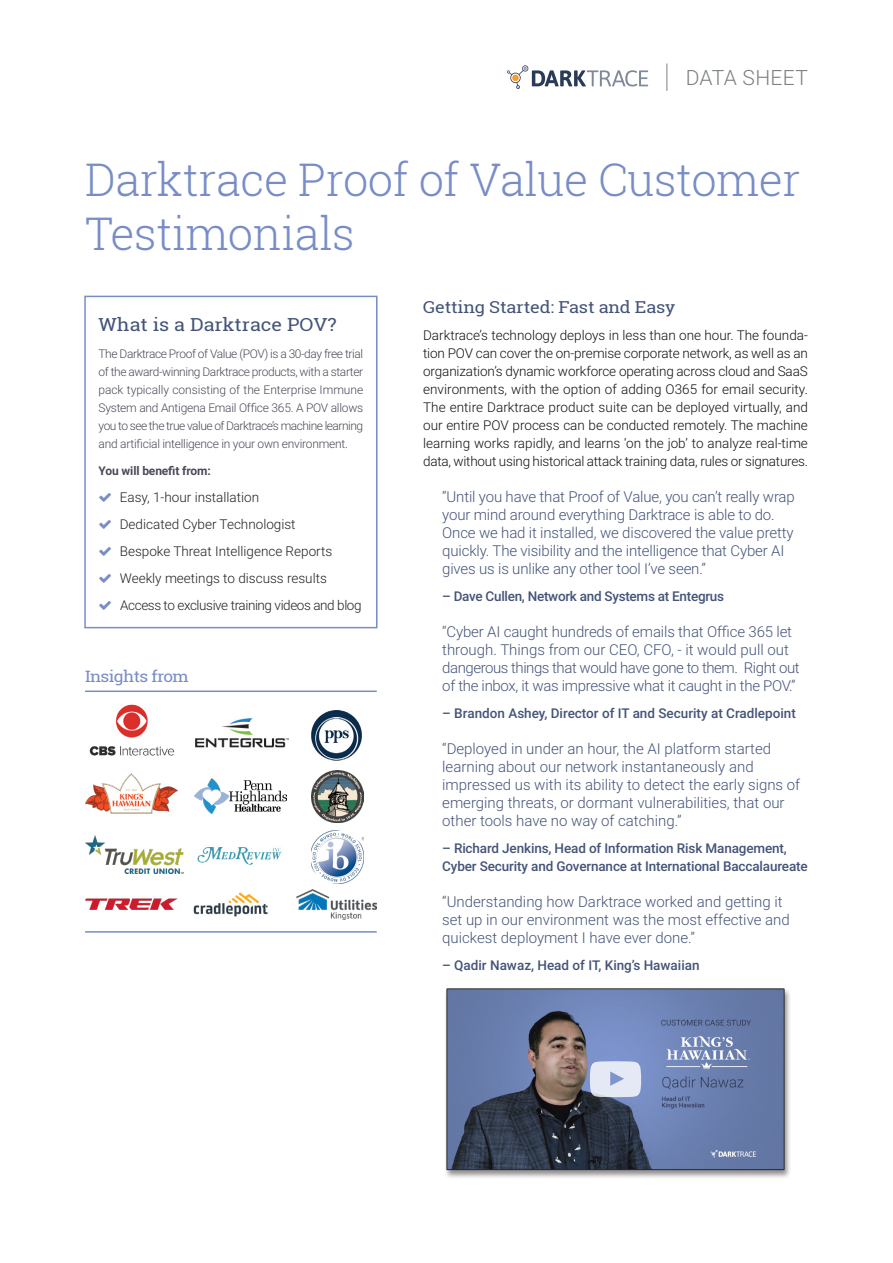
<style>
.page{position:relative;width:893px;height:1263px;background:#fff}
.page>*{position:absolute;margin:0;border:0;box-sizing:border-box;transform-origin:0 0}
.t1{font:300 45px/54px "Roboto Slab";letter-spacing:-.01em;color:#788dc7}
.t2{font:300 21px "Roboto";letter-spacing:.015em;color:#7c8081}
.t3{font:18px "Roboto Slab";color:#445478;scale:1.1 1}
.t4{font:16.5px "Roboto Slab";letter-spacing:-.01em;color:#445478;scale:1.1 1}
.t5{font:15.75px "Roboto Slab";letter-spacing:-.035em;color:#788dc7;scale:1.1 1}
.t6{font:300 15px/18px "Roboto";letter-spacing:-.01em;color:#445478}
.t7{font:300 13.5px/18px "Roboto";letter-spacing:-.015em;color:#0f1110;text-align:justify}
.t8{font:500 13.5px/18px "Roboto";letter-spacing:-.01em;color:#445478}
.t9{font:300 13.5px/27px "Roboto";color:#231f20}
.t10{font:300 12px/18px "Roboto";letter-spacing:-.02em;color:#4a4957;text-align:justify}
.t11{font:700 12px "Roboto";letter-spacing:-.01em;color:#4a4957}
</style>
<div class="page">
<div style="left:444px;top:987px;width:348px;height:192px;background:#231f20;opacity:.5"></div>
<img style="left:448px;top:990px;width:334px;height:178px">
<div style="left:446px;top:988px;width:338px;height:182px;border:1px solid #2a2a2a"></div>
<svg style="left:590px;top:1061px;width:51px;height:36px;background:#d8deee"></svg>
<svg style="left:507px;top:65px;width:141px;height:24px"></svg>
<svg style="left:667px;top:64px;width:1px;height:27px"></svg>
<hr style="left:85px;top:690px;width:292px;height:2px;background:#788dc7">
<hr style="left:85px;top:931px;width:292px;height:2px;background:#788dc7">
<img style="left:85px;top:773px;width:93px;height:41px">
<img style="left:194px;top:778px;width:93px;height:35px">
<img style="left:311px;top:710px;width:51px;height:50px">
<img style="left:85px;top:898px;width:93px;height:12px">
<img style="left:197px;top:847px;width:85px;height:18px">
<div style="left:84px;top:296px;width:293px;height:332px;border:2px solid #788dc7"></div>
<img style="left:311px;top:771px;width:53px;height:52px">
<img style="left:311px;top:831px;width:53px;height:52px">
<img style="left:297px;top:889px;width:80px;height:31px">
<img style="left:193px;top:892px;width:75px;height:25px">
<img style="left:85px;top:836px;width:98px;height:37px">
<img style="left:89px;top:704px;width:86px;height:52px">
<img style="left:195px;top:718px;width:94px;height:30px">
<h2 class="t2" style="left:686px;top:63px;width:124px">DATA SHEET</h2>
<h1 class="t1" style="left:85px;top:152px;width:717px">Darktrace Proof of Value Customer<br>Testimonials</h1>
<p class="t3" style="left:99px;top:312px;width:218px">What is a Darktrace POV?</p>
<p class="t10" style="left:99px;top:345px;width:266px">The Darktrace Proof of Value (POV) is a 30-day free trial of the award-winning Darktrace products, with a starter pack typically consisting of the Enterprise Immune System and Antigena Email Office 365. A POV allows you to see the true value of Darktrace’s machine learning and artificial intelligence in your own environment.</p>
<p class="t11" style="left:99px;top:463px;width:114px">You will benefit from:</p>
<p class="t9" style="left:120px;top:484px;width:243px">Easy, 1-hour installation<br>Dedicated Cyber Technologist<br>Bespoke Threat Intelligence Reports Weekly meetings to discuss results Access to exclusive training videos and blog</p>
<p class="t5" style="left:85px;top:666px;width:96px">Insights from</p>
<p class="t4" style="left:423px;top:296px;width:231px">Getting Started: Fast and Easy</p>
<p class="t7" style="left:423px;top:326px;width:386px">Darktrace’s technology deploys in less than one hour. The founda&shy;tion POV can cover the on-premise corporate network, as well as an organization’s dynamic workforce operating across cloud and SaaS environments, with the option of adding O365 for email security.<br>The entire Darktrace product suite can be deployed virtually, and our entire POV process can be conducted remotely. The machine learning works rapidly, and learns ‘on the job’ to analyze real-time data, without using historical attack training data, rules or signatures.</p>
<p class="t6" style="left:442px;top:487px;width:354px">“Until you have that Proof of Value, you can’t really wrap your mind around everything Darktrace is able to do.<br>Once we had it installed, we discovered the value pretty quickly. The visibility and the intelligence that Cyber AI gives us is unlike any other tool I’ve seen.”</p>
<p class="t8" style="left:442px;top:587px;width:283px">– Dave Cullen, Network and Systems at Entegrus</p>
<p class="t6" style="left:442px;top:622px;width:359px">“Cyber AI caught hundreds of emails that Office 365 let through. Things from our CEO, CFO, - it would pull out dangerous things that would have gone to them. Right out of the inbox, it was impressive what it caught in the POV.”</p>
<p class="t8" style="left:442px;top:704px;width:355px">– Brandon Ashey, Director of IT and Security at Cradlepoint</p>
<p class="t6" style="left:442px;top:739px;width:359px">“Deployed in under an hour, the AI platform started learning about our network instantaneously and impressed us with its ability to detect the early signs of emerging threats, or dormant vulnerabilities, that our other tools have no way of catching.”</p>
<p class="t8" style="left:442px;top:839px;width:367px">– Richard Jenkins, Head of Information Risk Management,<br>Cyber Security and Governance at International Baccalaureate</p>
<p class="t6" style="left:442px;top:892px;width:349px">“Understanding how Darktrace worked and getting it set up in our environment was the most effective and quickest deployment I have ever done.”</p>
<p class="t8" style="left:442px;top:956px;width:259px">– Qadir Nawaz, Head of IT, King’s Hawaiian</p>
</div>
